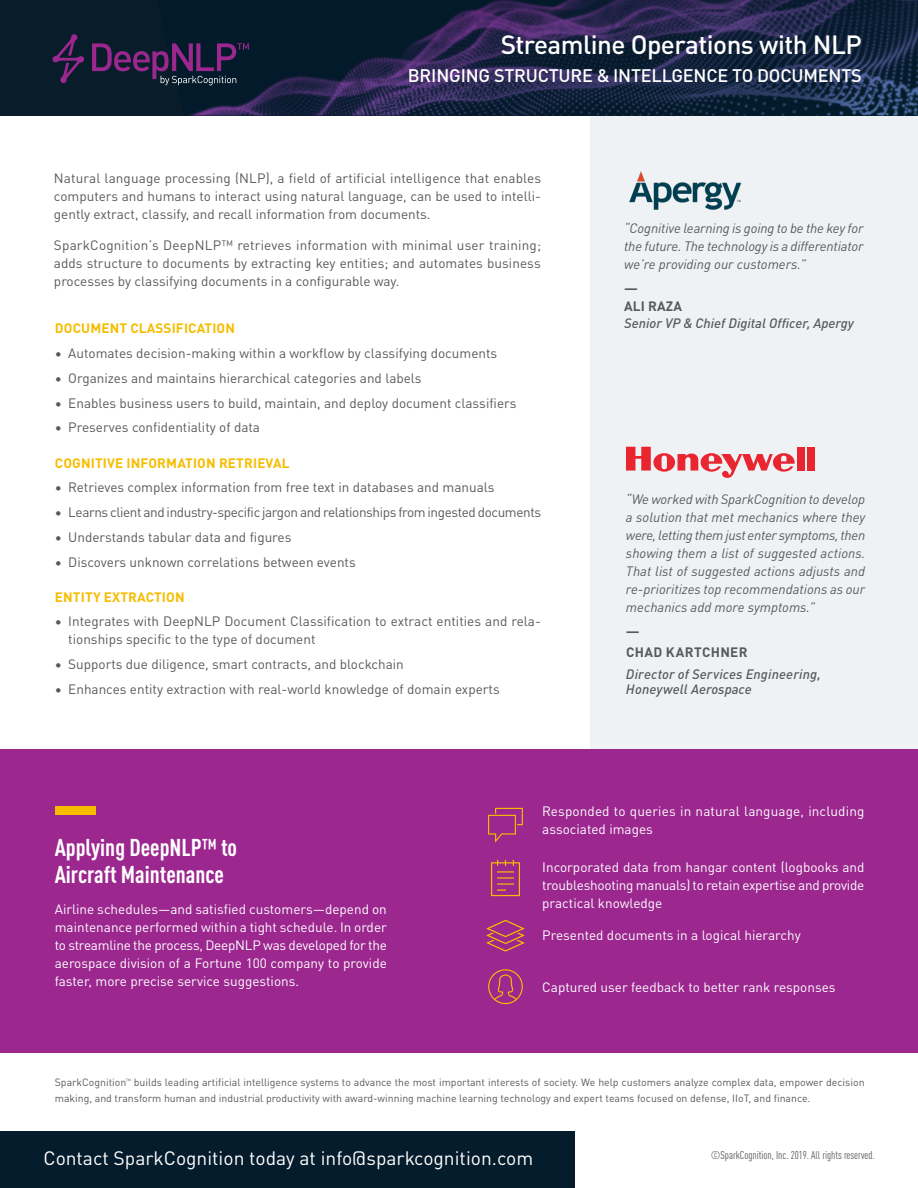
<style>
.page{position:relative;width:918px;height:1188px;background:#fff}
.page>*{position:absolute;margin:0;border:0;box-sizing:border-box;transform-origin:0 0}
.t1{font:500 26.1px "DINOT";letter-spacing:-.02em;color:#fff}
.t2{font:700 condensed 24px/27px "DINOT";color:#fff}
.t3{font:19.2px "DINOT";color:#fff}
.t4{font:500 18px "DINOT";letter-spacing:-.01em;color:#fff}
.t5{font:13.5px/18px "DINOT";color:#58595b;text-align:justify}
.t6{font:13.5px/18px "DINOT";color:#fff;text-align:justify}
.t7{font:italic 13.5px/18px "DINOT";color:#58595b;text-align:justify}
.t8{font:italic 500 13.5px/15px "DINOT";color:#58595b}
.t9{font:13.5px "DINOT";letter-spacing:-.03em;color:#58595b}
.t10{font:700 13.5px "DINOT";letter-spacing:.01em;color:#f6bd00}
.t11{font:700 13.5px/20.2px "DINOT";letter-spacing:.02em;color:#58595b}
.t12{font:condensed 11.25px "DINOT";color:#58595b}
.t13{font:10.5px/16.5px "DINOT";color:#58595b}
</style>
<div class="page">
<div style="left:591px;top:116px;width:327px;height:658px;background:#eff2f4"></div>
<div style="left:0;top:750px;width:918px;height:303px;background:#9b278f"></div>
<div style="left:0;top:0;width:918px;height:116px;background:#091c2a"></div>
<img style="left:165px;top:0;width:753px;height:116px">
<svg style="left:488px;top:808px;width:35px;height:35px"></svg>
<svg style="left:486px;top:920px;width:39px;height:32px"></svg>
<svg style="left:488px;top:969px;width:35px;height:35px"></svg>
<svg style="left:491px;top:860px;width:29px;height:36px"></svg>
<svg style="left:92px;top:43px;width:157px;height:42px"></svg>
<svg style="left:52px;top:34px;width:32px;height:49px"></svg>
<div style="left:0;top:1132px;width:574px;height:56px;background:#051c2c"></div>
<div style="left:55px;top:806px;width:40px;height:8px;background:#f6bd00"></div>
<div style="left:797px;top:447px;width:7px;height:24px;background:#e92630"></div>
<div style="left:808px;top:447px;width:7px;height:24px;background:#e92630"></div>
<svg style="left:626px;top:447px;width:169px;height:31px"></svg>
<img style="left:629px;top:171px;width:113px;height:39px">
<h1 class="t1" style="left:501px;top:25px;width:363px">Streamline Operations with NLP</h1>
<h3 class="t4" style="left:408px;top:62px;width:455px">BRINGING STRUCTURE &amp; INTELLGENCE TO DOCUMENTS</h3>
<p class="t5" style="left:54px;top:168px;width:489px">Natural language processing (NLP), a field of artificial intelligence that enables computers and humans to interact using natural language, can be used to intelli&shy;gently extract, classify, and recall information from documents.</p>
<p class="t5" style="left:54px;top:235px;width:489px">SparkCognition’s DeepNLP™ retrieves information with minimal user training; adds structure to documents by extracting key entities; and automates business processes by classifying documents in a configurable way.</p>
<p class="t10" style="left:55px;top:318px;width:182px">DOCUMENT CLASSIFICATION</p>
<p class="t5" style="left:55px;top:343px;width:444px">• Automates decision-making within a workflow by classifying documents</p>
<p class="t5" style="left:55px;top:368px;width:368px">• Organizes and maintains hierarchical categories and labels</p>
<p class="t5" style="left:55px;top:393px;width:463px">• Enables business users to build, maintain, and deploy document classifiers</p>
<p class="t5" style="left:55px;top:417px;width:207px">• Preserves confidentiality of data</p>
<p class="t10" style="left:55px;top:452px;width:236px">COGNITIVE INFORMATION RETRIEVAL</p>
<p class="t5" style="left:55px;top:477px;width:441px">• Retrieves complex information from free text in databases and manuals</p>
<p class="t9" style="left:55px;top:502px;width:488px">• Learns client and industry-specific jargon and relationships from ingested documents</p>
<p class="t5" style="left:55px;top:527px;width:238px">• Understands tabular data and figures</p>
<p class="t5" style="left:55px;top:552px;width:302px">• Discovers unknown correlations between events</p>
<p class="t10" style="left:55px;top:586px;width:131px">ENTITY EXTRACTION</p>
<p class="t5" style="left:68px;top:611px;width:474px;text-indent:-14px">• Integrates with DeepNLP Document Classification to extract entities and rela&shy;tionships specific to the type of document</p>
<p class="t5" style="left:55px;top:654px;width:350px">• Supports due diligence, smart contracts, and blockchain</p>
<p class="t5" style="left:55px;top:679px;width:446px">• Enhances entity extraction with real-world knowledge of domain experts</p>
<p class="t7" style="left:624px;top:218px;width:241px">“Cognitive learning is going to be the key for the future. The technology is a differentiator we’re providing our customers.”</p>
<p class="t11" style="left:624px;top:279px;width:59px;line-height:17.2px">—<br>ALI RAZA</p>
<p class="t8" style="left:624px;top:315px;width:231px">Senior VP &amp; Chief Digital Officer, Apergy</p>
<p class="t7" style="left:626px;top:489px;width:241px">“We worked with SparkCognition to develop a solution that met mechanics where they were, letting them just enter symptoms, then showing them a list of suggested actions.<br>That list of suggested actions adjusts and re-prioritizes top recommendations as our mechanics add more symptoms.”</p>
<p class="t11" style="left:626px;top:621px;width:123px">—<br>CHAD KARTCHNER</p>
<p class="t8" style="left:626px;top:665px;width:196px">Director of Services Engineering,<br>Honeywell Aerospace</p>
<h2 class="t2" style="left:55px;top:832px;width:184px">Applying DeepNLP™ to<br>Aircraft Maintenance</h2>
<p class="t6" style="left:55px;top:899px;width:334px">Airline schedules—and satisfied customers—depend on maintenance performed within a tight schedule. In order to streamline the process, DeepNLP was developed for the aerospace division of a Fortune 100 company to provide faster, more precise service suggestions.</p>
<p class="t6" style="left:542px;top:801px;width:324px">Responded to queries in natural language, including associated images</p>
<p class="t6" style="left:542px;top:857px;width:324px">Incorporated data from hangar content (logbooks and troubleshooting manuals) to retain expertise and provide practical knowledge</p>
<p class="t6" style="left:542px;top:925px;width:260px">Presented documents in a logical hierarchy</p>
<p class="t6" style="left:542px;top:977px;width:295px">Captured user feedback to better rank responses</p>
<p class="t13" style="left:55px;top:1073px;width:811px">SparkCognition<sup>™</sup> builds leading artificial intelligence systems to advance the most important interests of society. We help customers analyze complex data, empower decision making, and transform human and industrial productivity with award-winning machine learning technology and expert teams focused on defense, IIoT, and finance.</p>
<h3 class="t3" style="left:44px;top:1143px;width:491px">Contact SparkCognition today at info@sparkcognition.com</h3>
<p class="t12" style="left:711px;top:1147px;width:166px">©SparkCognition, Inc. 2019. All rights reserved.</p>
</div>
